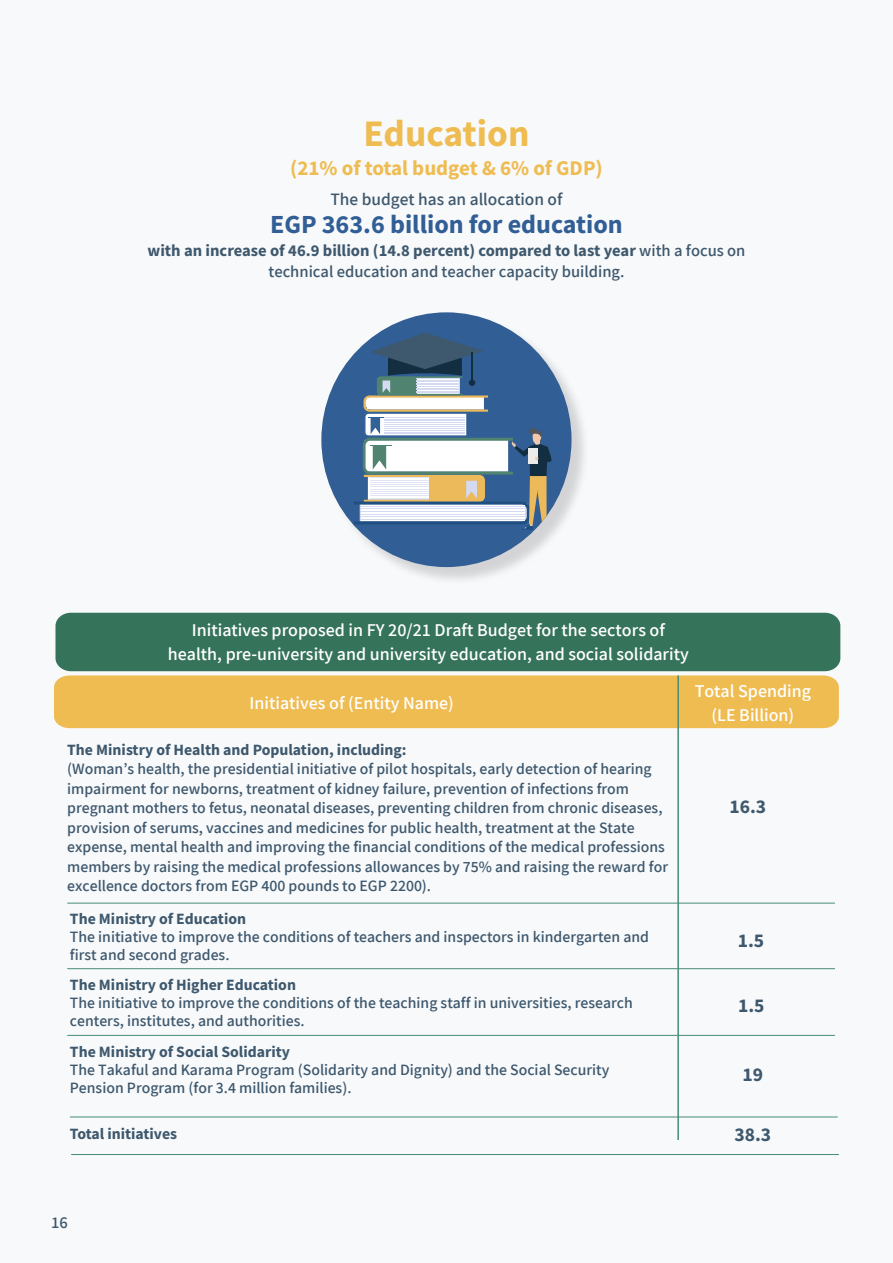
<style>
.page{position:relative;width:893px;height:1263px;background:#f8f9fb}
.page>*{position:absolute;margin:0;border:0;box-sizing:border-box;transform-origin:0 0}
.t1{font:700 37.5px "Mada";color:#efbc52}
.t2{font:700 26.1px "Mada";color:#315e94}
.t3{font:700 21px "Mada";color:#efbc52}
.t4{font:700 19.5px "Mada";color:#3e586d}
.t5{font:18px/24px "Mada";color:#fff;text-align:center}
.t6{font:17.4px "Mada";color:#3e586d}
.t7{font:700 16.65px/20.7px "Mada";color:#3e586d;text-align:center}
.t8{font:16.5px "Mada";color:#3e586d}
.t9{font:15.75px/19.5px "Mada";color:#3e586d}
.t10{font:700 15.75px "Mada";color:#3e586d}
.s1{font-weight:400}
</style>
<div class="page">
<div style="left:324px;top:315px;width:267px;height:271px;background:#000;opacity:.15"></div>
<div style="left:321px;top:312px;width:250px;height:255px;background:#315e94;border-radius:50%"></div>
<svg style="left:354px;top:333px;width:198px;height:197px"></svg>
<div style="left:55px;top:613px;width:785px;height:58px;background:#35735b"></div>
<div style="left:54px;top:675px;width:785px;height:53px;background:#efbc52"></div>
<hr style="left:677px;top:675px;width:2px;height:465px;background:#468c76">
<hr style="left:71px;top:1154px;width:768px;height:1px;background:#468c76">
<hr style="left:70px;top:1116px;width:768px;height:1px;background:#468c76">
<hr style="left:67px;top:1035px;width:768px;height:1px;background:#468c76">
<hr style="left:67px;top:968px;width:768px;height:1px;background:#468c76">
<hr style="left:67px;top:903px;width:768px;height:1px;background:#468c76">
<p class="t1" style="left:363px;top:113px;width:168px">Education</p>
<p class="t3" style="left:290px;top:156px;width:314px">(21% of total budget &amp; 6% of GDP)</p>
<p class="t6" style="left:330px;top:190px;width:233px">The budget has an allocation of</p>
<p class="t2" style="left:270px;top:210px;width:354px">EGP 363.6 billion for education</p>
<p class="t7" style="left:147px;top:241px;width:599px">with an increase of 46.9 billion (14.8 percent) compared to last year <span class="s1">with a focus on technical education and teacher capacity building.</span></p>
<p class="t5" style="left:168px;top:619px;width:522px">Initiatives proposed in FY 20/21 Draft Budget for the sectors of health, pre-university and university education, and social solidarity</p>
<p class="t5" style="left:249px;top:692px;width:206px">Initiatives of (Entity Name)</p>
<p class="t5" style="left:695px;top:680px;width:118px">Total Spending</p>
<p class="t5" style="left:711px;top:704px;width:84px">(LE Billion)</p>
<p class="t10" style="left:67px;top:740px;width:341px">The Ministry of Health and Population, including:</p>
<p class="t9" style="left:67px;top:760px;width:602px">(Woman’s health, the presidential initiative of pilot hospitals, early detection of hearing impairment for newborns, treatment of kidney failure, prevention of infections from pregnant mothers to fetus, neonatal diseases, preventing children from chronic diseases, provision of serums, vaccines and medicines for public health, treatment at the State expense, mental health and improving the financial conditions of the medical professions members by raising the medical professions allowances by 75% and raising the reward for excellence doctors from EGP 400 pounds to EGP 2200).</p>
<p class="t10" style="left:70px;top:909px;width:178px">The Ministry of Education</p>
<p class="t9" style="left:70px;top:928px;width:581px;line-height:18px">The initiative to improve the conditions of teachers and inspectors in kindergarten and first and second grades.</p>
<p class="t10" style="left:70px;top:976px;width:228px">The Ministry of Higher Education</p>
<p class="t9" style="left:70px;top:995px;width:564px;line-height:18px">The initiative to improve the conditions of the teaching staff in universities, research centers, institutes, and authorities.</p>
<p class="t10" style="left:70px;top:1043px;width:222px">The Ministry of Social Solidarity</p>
<p class="t9" style="left:70px;top:1062px;width:541px;line-height:18px">The Takaful and Karama Program (Solidarity and Dignity) and the Social Security<br>Pension Program (for 3.4 million families).</p>
<p class="t10" style="left:70px;top:1125px;width:109px">Total initiatives</p>
<p class="t8" style="left:51px;top:1213px;width:18px">16</p>
<p class="t4" style="left:729px;top:795px;width:38px">16.3</p>
<p class="t4" style="left:738px;top:929px;width:28px">1.5</p>
<p class="t4" style="left:738px;top:995px;width:28px">1.5</p>
<p class="t4" style="left:743px;top:1064px;width:22px">19</p>
<p class="t4" style="left:734px;top:1123px;width:38px">38.3</p>
</div>
